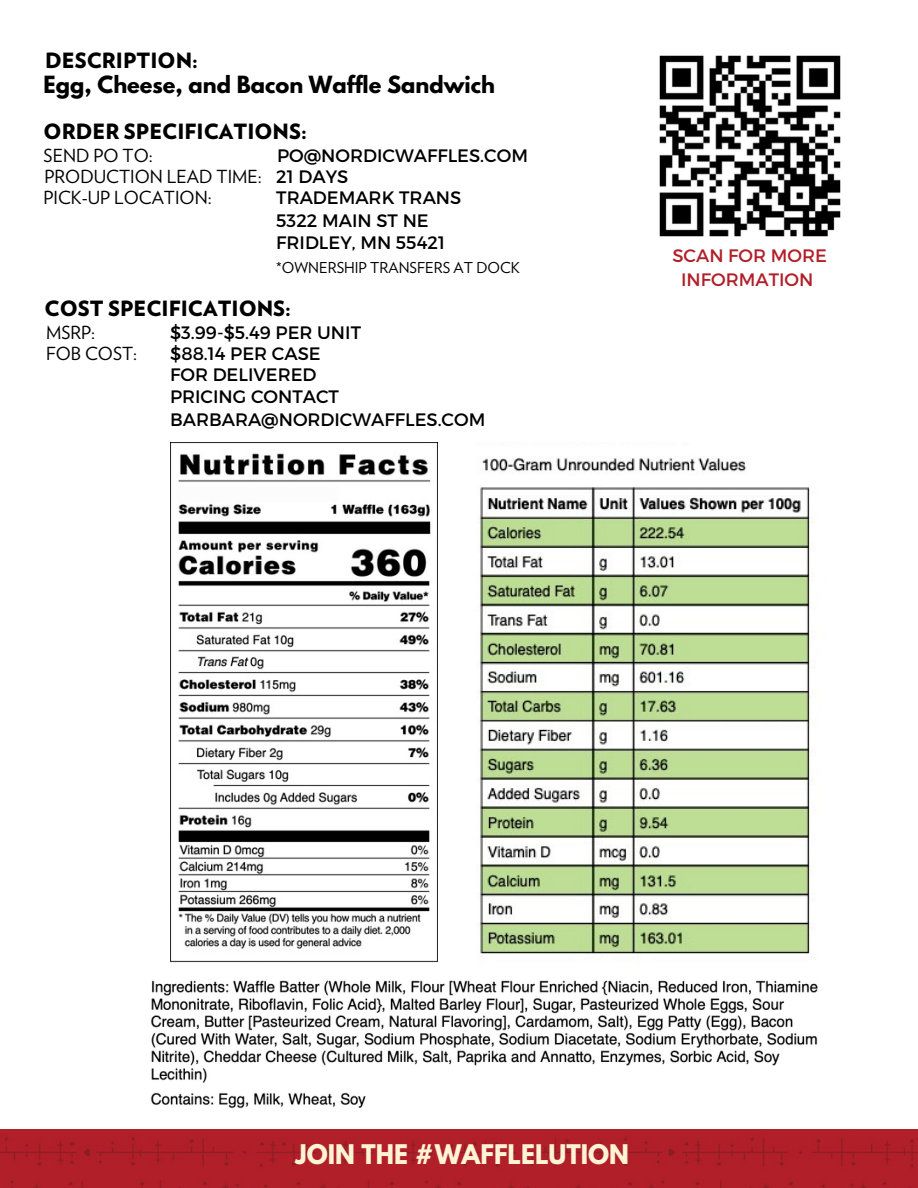
<style>
.page{position:relative;width:918px;height:1188px;background:#fff}
.page>*{position:absolute;margin:0;border:0;box-sizing:border-box;transform-origin:0 0}
.t1{font:700 24px "League Spartan";color:#fef4d5}
.t2{font:900 21px "Verlag";color:#000}
.t3{font:700 21px "League Spartan";color:#000}
.t4{font:18px "Montserrat";color:#000}
.t5{font:18px "Verlag";color:#000}
.t6{font:18px/24.8px "Montserrat";color:#b11f29;text-align:center}
.t7{font:15px "Verlag";color:#000}
</style>
<div class="page">
<img style="left:0;top:1130px;width:918px;height:58px">
<img style="left:659px;top:55px;width:182px;height:182px">
<img style="left:170px;top:442px;width:268px;height:521px">
<img style="left:477px;top:458px;width:338px;height:502px">
<img style="left:150px;top:980px;width:668px;height:129px">
<div style="left:178px;top:487px;width:161px;height:15px;background:#fcfcfc"></div>
<p class="t2" style="left:45px;top:51px;width:154px">DESCRIPTION:</p>
<p class="t3" style="left:44px;top:74px;width:453px">Egg, Cheese, and Bacon Waffle Sandwich</p>
<p class="t2" style="left:44px;top:122px;width:265px">ORDER SPECIFICATIONS:</p>
<p class="t5" style="left:44px;top:145px;width:111px">SEND PO TO:</p>
<p class="t4" style="left:277px;top:144px;width:252px">PO@NORDICWAFFLES.COM</p>
<p class="t5" style="left:45px;top:166px;width:219px">PRODUCTION LEAD TIME:</p>
<p class="t4" style="left:276px;top:165px;width:74px">21 DAYS</p>
<p class="t5" style="left:44px;top:187px;width:170px">PICK-UP LOCATION:</p>
<p class="t4" style="left:276px;top:186px;width:187px">TRADEMARK TRANS</p>
<p class="t4" style="left:276px;top:209px;width:154px">5322 MAIN ST NE</p>
<p class="t4" style="left:276px;top:231px;width:170px">FRIDLEY, MN 55421</p>
<p class="t7" style="left:276px;top:259px;width:245px">*OWNERSHIP TRANSFERS AT DOCK</p>
<p class="t2" style="left:45px;top:299px;width:248px">COST SPECIFICATIONS:</p>
<p class="t5" style="left:46px;top:322px;width:50px">MSRP:</p>
<p class="t4" style="left:170px;top:321px;width:192px">$3.99-$5.49 PER UNIT</p>
<p class="t5" style="left:46px;top:343px;width:93px">FOB COST:</p>
<p class="t4" style="left:170px;top:342px;width:152px">$88.14 PER CASE</p>
<p class="t4" style="left:170px;top:363px;width:148px">FOR DELIVERED</p>
<p class="t4" style="left:170px;top:385px;width:170px">PRICING CONTACT</p>
<p class="t4" style="left:170px;top:408px;width:317px">BARBARA@NORDICWAFFLES.COM</p>
<p class="t6" style="left:672px;top:242px;width:156px">SCAN FOR MORE<br>INFORMATION</p>
<p class="t1" style="left:296px;top:1143px;width:335px">JOIN THE #WAFFLELUTION</p>
</div>
